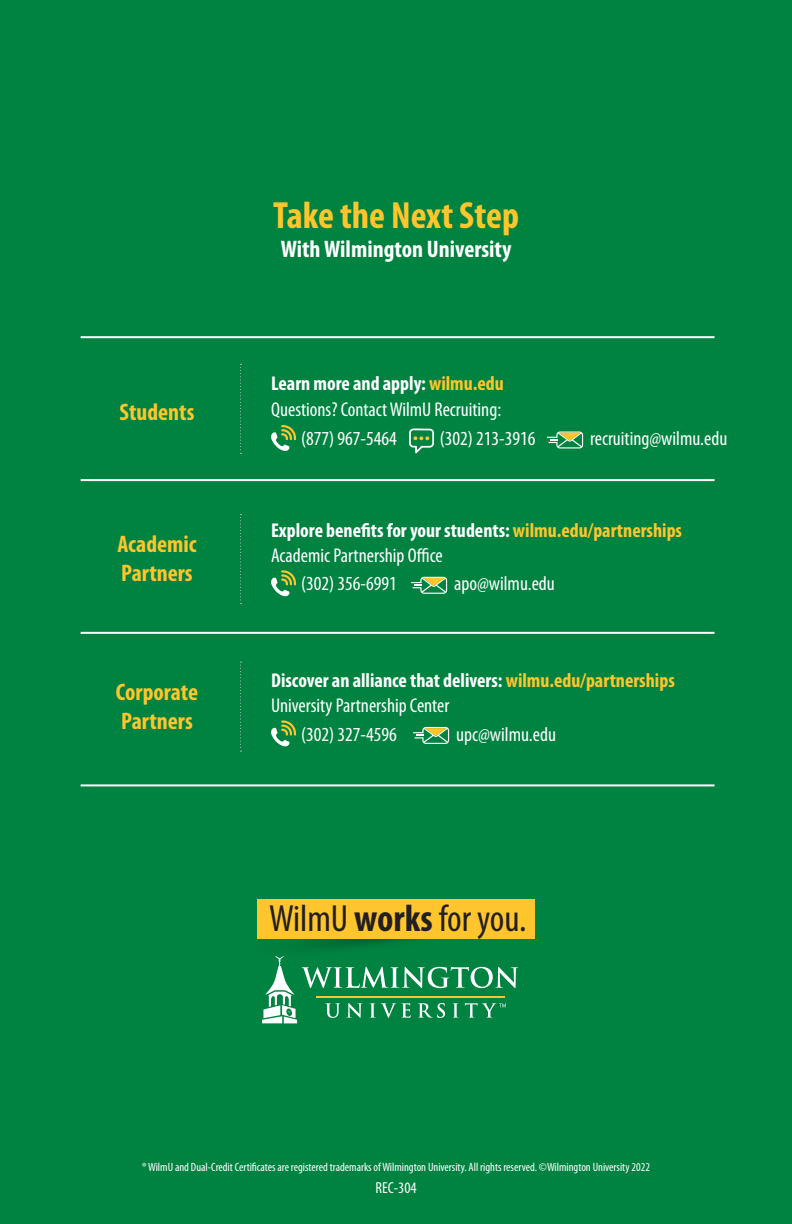
<style>
.page{position:relative;width:792px;height:1224px;background:#008240}
.page>*{position:absolute;margin:0;border:0;box-sizing:border-box;transform-origin:0 0}
.t1{font:condensed 38px "Myriad Pro";color:#231f20}
.t2{font:700 condensed 38px "Myriad Pro";color:#ffc52d}
.t3{font:700 condensed 24px/28.8px "Myriad Pro";color:#ffc52d}
.t4{font:700 condensed 24px "Myriad Pro";color:#fff}
.t5{font:condensed 20px/29.4px "Myriad Pro";color:#fff}
.t6{font:700 condensed 20px "Myriad Pro";color:#fff}
.t7{font:condensed 16px "Myriad Pro";color:#fff}
.t8{font:condensed 12px "Myriad Pro";color:#fff}
.s1{color:#ffc52d}
.s2{font-weight:700}
</style>
<div class="page">
<svg style="left:262px;top:966px;width:256px;height:57px"></svg>
<hr style="left:81px;top:336px;width:634px;height:2px;background:#fff">
<hr style="left:81px;top:479px;width:634px;height:2px;background:#fff">
<hr style="left:81px;top:632px;width:634px;height:2px;background:#fff">
<hr style="left:81px;top:784px;width:634px;height:2px;background:#fff">
<svg style="left:547px;top:432px;width:36px;height:17px"></svg>
<svg style="left:271px;top:425px;width:25px;height:26px"></svg>
<svg style="left:409px;top:429px;width:25px;height:24px"></svg>
<svg style="left:411px;top:577px;width:36px;height:17px"></svg>
<svg style="left:271px;top:570px;width:25px;height:26px"></svg>
<svg style="left:413px;top:727px;width:36px;height:17px"></svg>
<svg style="left:271px;top:720px;width:25px;height:26px"></svg>
<svg style="left:240px;top:364px;width:2px;height:90px"></svg>
<svg style="left:240px;top:514px;width:2px;height:90px"></svg>
<svg style="left:240px;top:662px;width:2px;height:90px"></svg>
<img style="left:257px;top:938px;width:207px;height:32px">
<div style="left:257px;top:899px;width:278px;height:39px;background:#ffc52d"></div>
<p class="t2" style="left:273px;top:191px;width:247px">Take the Next Step</p>
<p class="t4" style="left:281px;top:234px;width:232px">With Wilmington University</p>
<p class="t6" style="left:271px;top:371px;width:234px">Learn more and apply: <span class="s1">wilmu.edu</span></p>
<p class="t3" style="left:120px;top:397px;width:76px">Students</p>
<p class="t5" style="left:301px;top:394px;width:202px;text-indent:-30px">Questions? Contact WilmU Recruiting: (877) 967-5464</p>
<p class="t5" style="left:440px;top:424px;width:97px">(302) 213-3916</p>
<p class="t5" style="left:590px;top:424px;width:139px">recruiting@wilmu.edu</p>
<p class="t3" style="left:117px;top:529px;width:81px">Academic<br>Partners</p>
<p class="t3" style="left:116px;top:677px;width:84px">Corporate<br>Partners</p>
<p class="t6" style="left:271px;top:518px;width:413px">Explore benefits for your students: <span class="s1">wilmu.edu/partnerships</span></p>
<p class="t5" style="left:301px;top:569px;width:97px">(302) 356-6991</p>
<p class="t5" style="left:454px;top:569px;width:102px">apo@wilmu.edu</p>
<p class="t5" style="left:271px;top:541px;width:173px">Academic Partnership Office</p>
<p class="t6" style="left:271px;top:667px;width:405px">Discover an alliance that delivers: <span class="s1">wilmu.edu/partnerships</span></p>
<p class="t5" style="left:301px;top:719px;width:97px">(302) 327-4596</p>
<p class="t5" style="left:456px;top:719px;width:101px">upc@wilmu.edu</p>
<p class="t5" style="left:271px;top:690px;width:180px">University Partnership Center</p>
<p class="t1" style="left:269px;top:896px;width:259px">WilmU <span class="s2">works</span> for you.</p>
<p class="t8" style="left:142px;top:1160px;width:509px">® WilmU and Dual-Credit Certificates are registered trademarks of Wilmington University. All rights reserved. ©Wilmington University 2022</p>
<p class="t7" style="left:376px;top:1178px;width:43px">REC-304</p>
</div>
